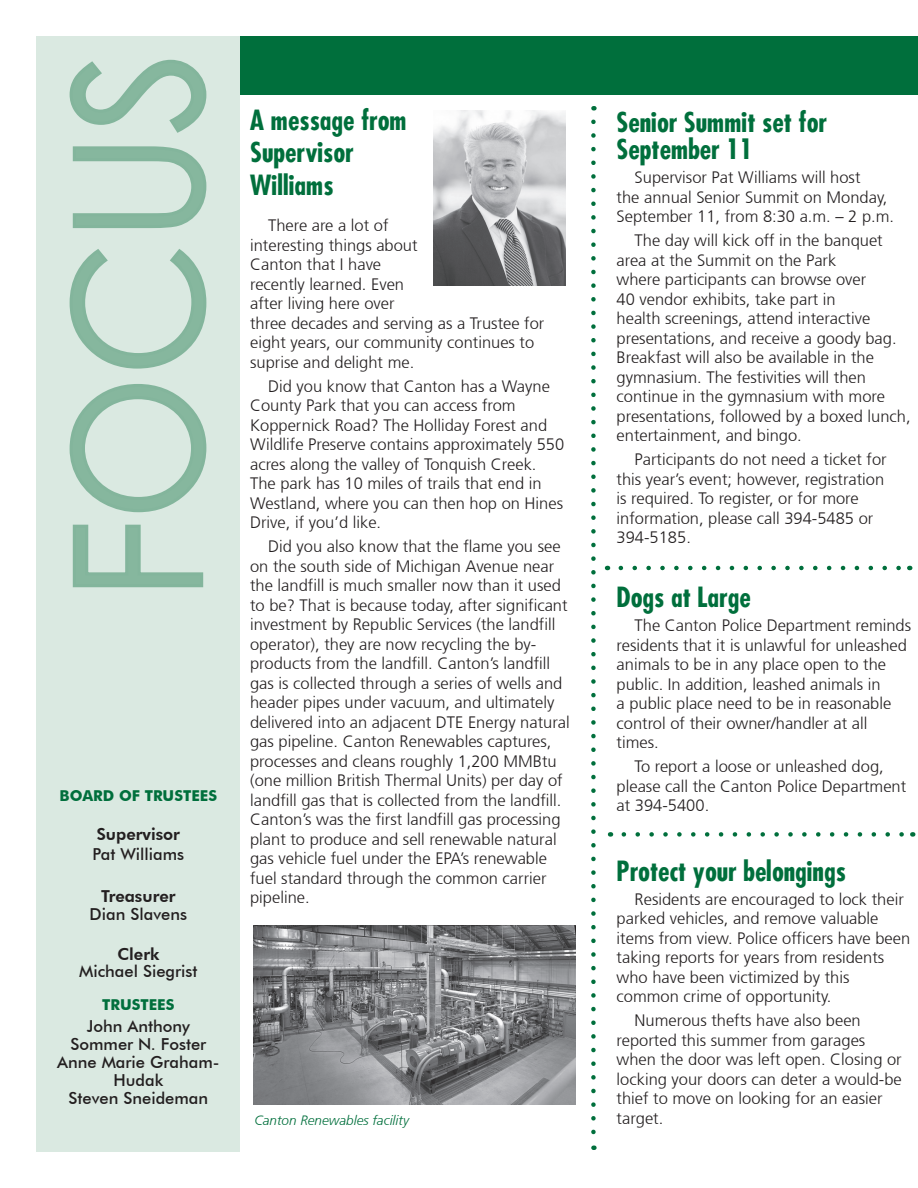
<style>
.page{position:relative;width:918px;height:1188px;background:#fff}
.page>*{position:absolute;margin:0;border:0;box-sizing:border-box;transform-origin:0 0}
.t1{font:700 condensed 27px/32.4px "Futura";color:#006f3c}
.t2{font:300 16.5px/19.5px "Frutiger";color:#231f20}
.t3{font:500 16.5px/18px "Futura BT";color:#231f20;text-align:center}
.t4{font:700 15px "Futura BT";color:#006f3c}
.t5{font:italic 300 13.5px "Frutiger";color:#006f3c}
.s1{font-weight:800}
</style>
<div class="page">
<div style="left:36px;top:36px;width:204px;height:1116px;background:#dae9e1"></div>
<svg style="left:69px;top:59px;width:138px;height:529px"></svg>
<div style="left:240px;top:37px;width:678px;height:58px;background:#006f3c"></div>
<svg style="left:591px;top:122px;width:5px;height:1028px"></svg>
<svg style="left:624px;top:832px;width:280px;height:5px"></svg>
<svg style="left:621px;top:566px;width:280px;height:4px"></svg>
<img style="left:433px;top:110px;width:133px;height:176px">
<img style="left:253px;top:925px;width:323px;height:179px">
<p class="t4" style="left:60px;top:787px;width:159px">BOARD OF TRUSTEES</p>
<p class="t3" style="left:93px;top:824px;width:93px;line-height:19.5px;text-align:left"><span class="s1">Supervisor<br></span>Pat Williams</p>
<p class="t3" style="left:90px;top:887px;width:99px"><span class="s1">Treasurer<br></span>Dian Slavens</p>
<p class="t3" style="left:79px;top:946px;width:120px;line-height:16.5px"><span class="s1">Clerk<br></span>Michael Siegrist</p>
<p class="t4" style="left:102px;top:995px;width:74px">TRUSTEES</p>
<p class="t3" style="left:57px;top:1017px;width:164px">John Anthony<br>Sommer N. Foster<br>Anne Marie Graham-<br>Hudak<br>Steven Sneideman</p>
<p class="t1" style="left:250px;top:104px;width:158px">A message from<br>Supervisor<br>Williams</p>
<p class="t2" style="left:250px;top:216px;width:296px;text-indent:18px">There are a lot of<br>interesting things about<br>Canton that I have<br>recently learned. Even<br>after living here over<br>three decades and serving as a Trustee for eight years, our community continues to suprise and delight me.</p>
<p class="t2" style="left:250px;top:376px;width:316px;text-indent:18px">Did you know that Canton has a Wayne County Park that you can access from Koppernick Road? The Holliday Forest and Wildlife Preserve contains approximately 550 acres along the valley of Tonquish Creek.<br>The park has 10 miles of trails that end in Westland, where you can then hop on Hines Drive, if you’d like.</p>
<p class="t2" style="left:250px;top:537px;width:321px;text-indent:18px">Did you also know that the flame you see on the south side of Michigan Avenue near the landfill is much smaller now than it used to be? That is because today, after significant investment by Republic Services (the landfill operator), they are now recycling the by&shy;products from the landfill. Canton’s landfill gas is collected through a series of wells and header pipes under vacuum, and ultimately delivered into an adjacent DTE Energy natural gas pipeline. Canton Renewables captures, processes and cleans roughly 1,200 MMBtu (one million British Thermal Units) per day of landfill gas that is collected from the landfill.<br>Canton’s was the first landfill gas processing plant to produce and sell renewable natural gas vehicle fuel under the EPA’s renewable fuel standard through the common carrier pipeline.</p>
<p class="t5" style="left:255px;top:1112px;width:156px">Canton Renewables facility</p>
<p class="t1" style="left:617px;top:108px;width:212px;line-height:27px">Senior Summit set for<br>September 11</p>
<p class="t2" style="left:617px;top:168px;width:279px;text-indent:18px">Supervisor Pat Williams will host<br>the annual Senior Summit on Monday,<br>September 11, from 8:30 a.m. – 2 p.m.</p>
<p class="t2" style="left:617px;top:231px;width:296px;text-indent:18px">The day will kick off in the banquet area at the Summit on the Park<br>where participants can browse over<br>40 vendor exhibits, take part in<br>health screenings, attend interactive presentations, and receive a goody bag.<br>Breakfast will also be available in the gymnasium. The festivities will then continue in the gymnasium with more presentations, followed by a boxed lunch, entertainment, and bingo.</p>
<p class="t2" style="left:617px;top:450px;width:272px;text-indent:18px">Participants do not need a ticket for this year’s event; however, registration is required. To register, or for more information, please call 394-5485 or<br>394-5185.</p>
<p class="t1" style="left:617px;top:581px;width:136px">Dogs at Large</p>
<p class="t2" style="left:617px;top:616px;width:296px;text-indent:18px">The Canton Police Department reminds residents that it is unlawful for unleashed animals to be in any place open to the public. In addition, leashed animals in<br>a public place need to be in reasonable control of their owner/handler at all times.</p>
<p class="t2" style="left:617px;top:757px;width:291px;text-indent:18px">To report a loose or unleashed dog, please call the Canton Police Department at 394-5400.</p>
<p class="t1" style="left:617px;top:854px;width:231px">Protect your belongings</p>
<p class="t2" style="left:617px;top:889px;width:295px;text-indent:18px">Residents are encouraged to lock their parked vehicles, and remove valuable items from view. Police officers have been taking reports for years from residents who have been victimized by this common crime of opportunity.</p>
<p class="t2" style="left:617px;top:1011px;width:287px;text-indent:18px">Numerous thefts have also been reported this summer from garages when the door was left open. Closing or locking your doors can deter a would-be thief to move on looking for an easier target.</p>
</div>
